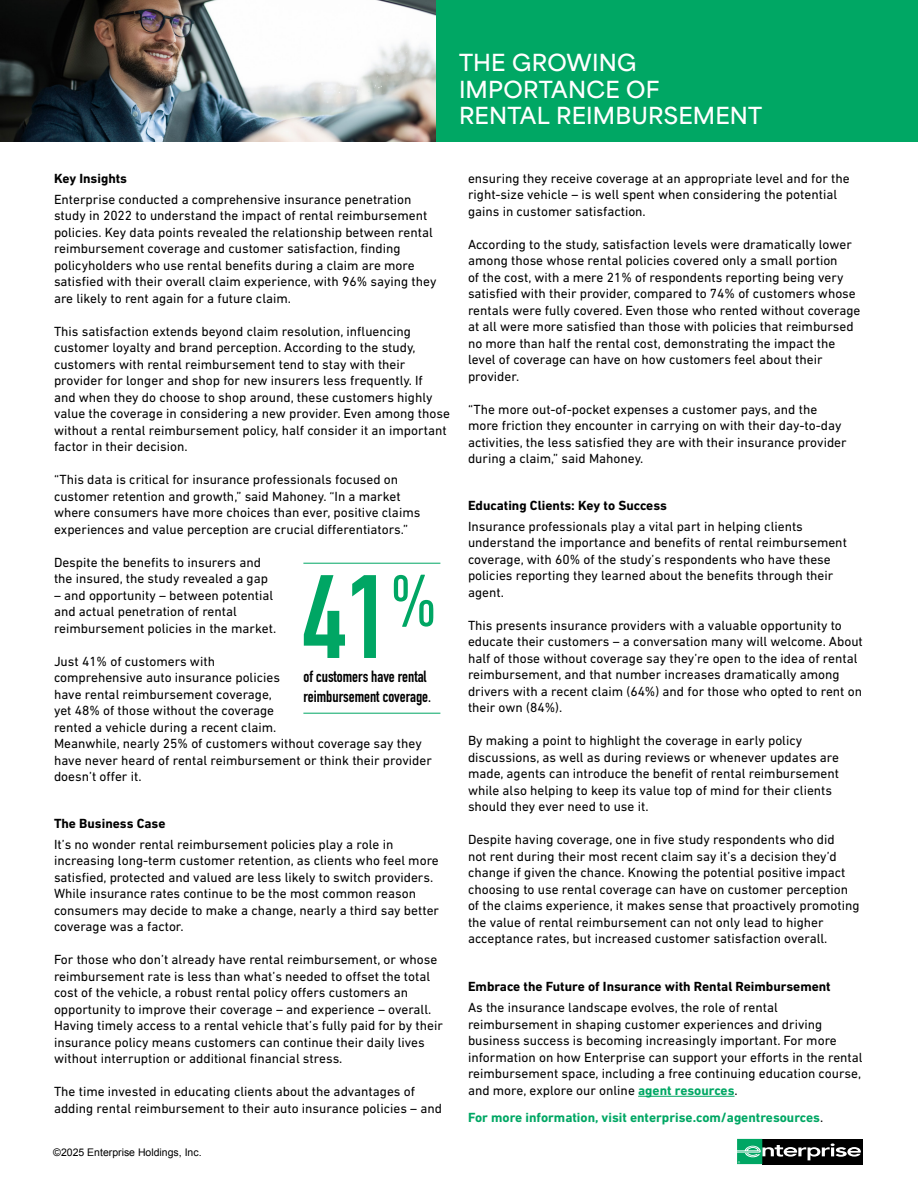
<style>
.page{position:relative;width:918px;height:1188px;background:#fff}
.page>*{position:absolute;margin:0;border:0;box-sizing:border-box;transform-origin:0 0}
.t1{font:700 116.4px "DIN Condensed";color:#00a664}
.t2{font:600 22.05px/26.2px "Area Normal";letter-spacing:.01em;color:#fff}
.t3{font:700 16.05px/20px "DIN Condensed";color:#000}
.t4{font:13.5px/16.5px "DIN Next LT Pro";color:#000}
.t5{font:700 13.5px "DIN Next LT Pro";color:#000}
.t6{font:700 13.5px "DIN Next LT Pro";color:#00a764}
.t7{font:10.5px "Arial";color:#000}
.s1{font-family:"DIN Next LT Pro";font-weight:400;font-stretch:condensed}
.s2{font-weight:700;color:#00a764}
.s3{font-weight:400;color:#000}
</style>
<div class="page">
<div style="left:432px;top:0;width:486px;height:141px;background:#00a764"></div>
<img style="left:0;top:0;width:435px;height:142px">
<hr style="left:638px;top:1096px;width:97px;height:1px;background:#00a764">
<hr style="left:303px;top:563px;width:137px;height:1px;background:#00a664">
<hr style="left:303px;top:713px;width:137px;height:1px;background:#00a664">
<svg style="left:737px;top:1138px;width:126px;height:27px"></svg>
<svg style="left:737px;top:1139px;width:124px;height:25px;background:#334f44"></svg>
<h2 class="t2" style="left:459px;top:47px;width:305px">THE GROWING<br>IMPORTANCE OF<br>RENTAL REIMBURSEMENT</h2>
<p class="t5" style="left:54px;top:170px;width:75px">Key Insights</p>
<p class="t4" style="left:54px;top:191px;width:384px">Enterprise conducted a comprehensive insurance penetration study in 2022 to understand the impact of rental reimbursement policies. Key data points revealed the relationship between rental reimbursement coverage and customer satisfaction, finding policyholders who use rental benefits during a claim are more satisfied with their overall claim experience, with 96% saying they are likely to rent again for a future claim.</p>
<p class="t4" style="left:54px;top:323px;width:397px">This satisfaction extends beyond claim resolution, influencing customer loyalty and brand perception. According to the study, customers with rental reimbursement tend to stay with their provider for longer and shop for new insurers less frequently. If<br>and when they do choose to shop around, these customers highly value the coverage in considering a new provider. Even among those without a rental reimbursement policy, half consider it an important factor in their decision.</p>
<p class="t4" style="left:54px;top:471px;width:368px">“This data is critical for insurance professionals focused on customer retention and growth,” said Mahoney. “In a market where consumers have more choices than ever, positive claims experiences and value perception are crucial differentiators.”</p>
<p class="t4" style="left:54px;top:554px;width:216px">Despite the benefits to insurers and the insured, the study revealed a gap</p>
<p class="t4" style="left:54px;top:587px;width:224px">– and opportunity – between potential and actual penetration of rental reimbursement policies in the market.</p>
<p class="t4" style="left:54px;top:653px;width:379px">Just 41% of customers with<br>comprehensive auto insurance policies<br>have rental reimbursement coverage,<br>yet 48% of those without the coverage<br>rented a vehicle during a recent claim.<br>Meanwhile, nearly 25% of customers without coverage say they have never heard of rental reimbursement or think their provider doesn’t offer it.</p>
<p class="t5" style="left:54px;top:815px;width:113px">The Business Case</p>
<p class="t4" style="left:54px;top:836px;width:387px">It’s no wonder rental reimbursement policies play a role in increasing long-term customer retention, as clients who feel more satisfied, protected and valued are less likely to switch providers.<br>While insurance rates continue to be the most common reason consumers may decide to make a change, nearly a third say better coverage was a factor.</p>
<p class="t4" style="left:54px;top:951px;width:390px">For those who don’t already have rental reimbursement, or whose reimbursement rate is less than what’s needed to offset the total cost of the vehicle, a robust rental policy offers customers an opportunity to improve their coverage – and experience – overall.<br>Having timely access to a rental vehicle that’s fully paid for by their insurance policy means customers can continue their daily lives without interruption or additional financial stress.</p>
<p class="t4" style="left:54px;top:1083px;width:389px">The time invested in educating clients about the advantages of adding rental reimbursement to their auto insurance policies – and</p>
<h1 class="t1" style="left:303px;top:539px;width:137px">41<sup>%</sup></h1>
<p class="t3" style="left:303px;top:666px;width:129px">of customers have rental reimbursement coverage<span class="s1">.</span></p>
<p class="t7" style="left:53px;top:1145px;width:150px">©2025 Enterprise Holdings, Inc.</p>
<p class="t4" style="left:468px;top:170px;width:383px">ensuring they receive coverage at an appropriate level and for the right-size vehicle – is well spent when considering the potential gains in customer satisfaction.</p>
<p class="t4" style="left:468px;top:236px;width:394px">According to the study, satisfaction levels were dramatically lower among those whose rental policies covered only a small portion<br>of the cost, with a mere 21% of respondents reporting being very satisfied with their provider, compared to 74% of customers whose rentals were fully covered. Even those who rented without coverage at all were more satisfied than those with policies that reimbursed no more than half the rental cost, demonstrating the impact the level of coverage can have on how customers feel about their provider.</p>
<p class="t4" style="left:468px;top:401px;width:380px">“The more out-of-pocket expenses a customer pays, and the more friction they encounter in carrying on with their day-to-day activities, the less satisfied they are with their insurance provider during a claim,” said Mahoney.</p>
<p class="t5" style="left:468px;top:497px;width:201px">Educating Clients: Key to Success</p>
<p class="t4" style="left:468px;top:518px;width:380px">Insurance professionals play a vital part in helping clients understand the importance and benefits of rental reimbursement coverage, with 60% of the study’s respondents who have these policies reporting they learned about the benefits through their agent.</p>
<p class="t4" style="left:468px;top:617px;width:396px">This presents insurance providers with a valuable opportunity to educate their customers – a conversation many will welcome. About half of those without coverage say they’re open to the idea of rental reimbursement, and that number increases dramatically among drivers with a recent claim (64%) and for those who opted to rent on their own (84%).</p>
<p class="t4" style="left:468px;top:732px;width:373px">By making a point to highlight the coverage in early policy discussions, as well as during reviews or whenever updates are made, agents can introduce the benefit of rental reimbursement while also helping to keep its value top of mind for their clients should they ever need to use it.</p>
<p class="t4" style="left:468px;top:831px;width:393px">Despite having coverage, one in five study respondents who did<br>not rent during their most recent claim say it’s a decision they’d change if given the chance. Knowing the potential positive impact choosing to use rental coverage can have on customer perception of the claims experience, it makes sense that proactively promoting the value of rental reimbursement can not only lead to higher acceptance rates, but increased customer satisfaction overall.</p>
<p class="t5" style="left:468px;top:979px;width:364px">Embrace the Future of Insurance with Rental Reimbursement</p>
<p class="t4" style="left:468px;top:999px;width:396px">As the insurance landscape evolves, the role of rental reimbursement in shaping customer experiences and driving business success is becoming increasingly important. For more information on how Enterprise can support your efforts in the rental reimbursement space, including a free continuing education course, and more, explore our online <span class="s2">agent resources</span>.</p>
<p class="t6" style="left:468px;top:1109px;width:357px">For more information, visit enterprise.com/agentresources<span class="s3">.</span></p>
</div>
